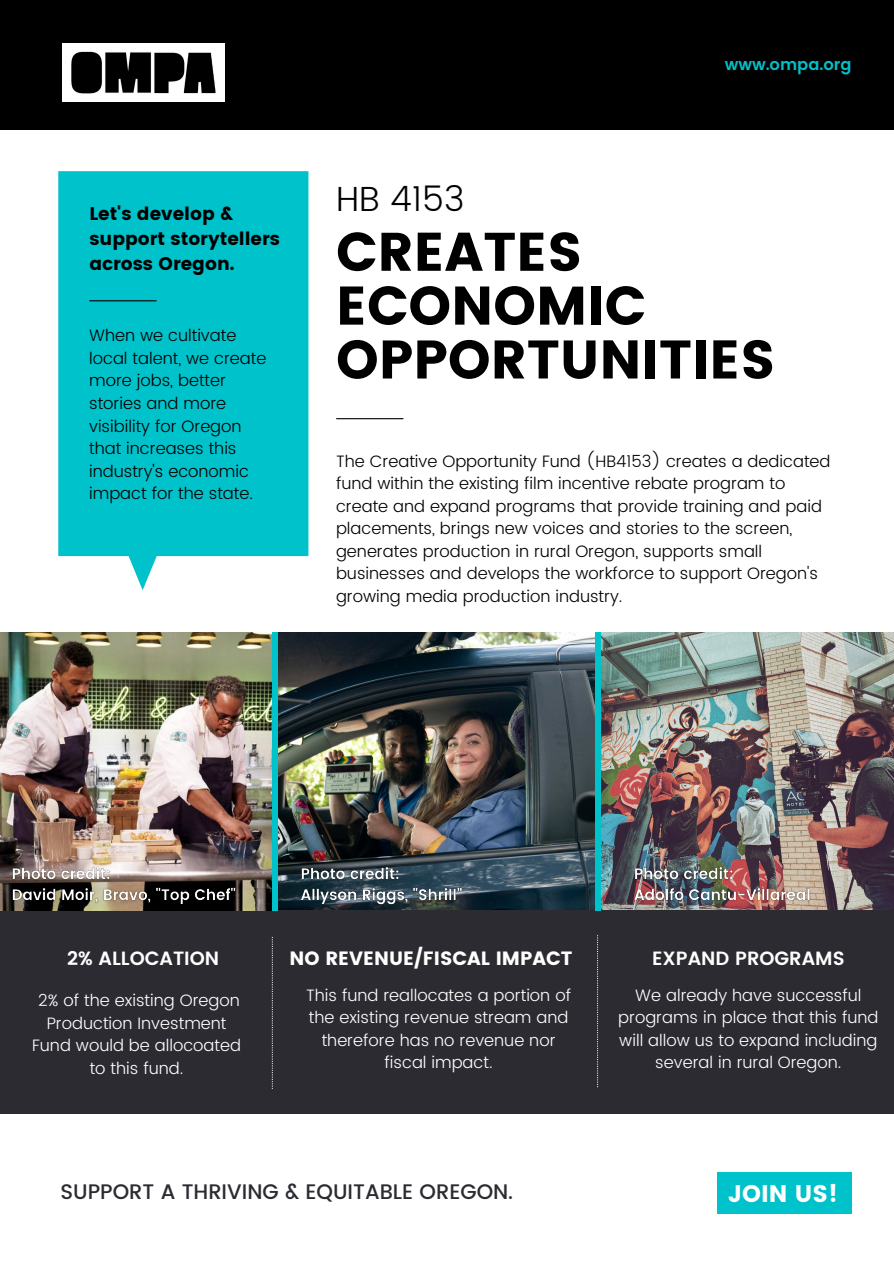
<style>
.page{position:relative;width:894px;height:1264px;background:#fff}
.page>*{position:absolute;margin:0;border:0;box-sizing:border-box;transform-origin:0 0}
.t1{font:54.15px/53.8px "Poppins";color:#000}
.t2{font:300 34.8px "Poppins";color:#000}
.t3{font:24px "Poppins";color:#fff}
.t4{font:500 21px "Poppins";color:#2d2b32}
.t5{font:600 19.2px "Poppins";color:#fff}
.t6{font:19.2px "Poppins";color:#fff}
.t7{font:18.3px/24.8px "Poppins";color:#000}
.t8{font:300 16.5px/22.5px "Poppins";color:#000}
.t9{font:300 16.5px/22.5px "Poppins";color:#fff;text-align:center}
.t10{font:600 16.2px "Poppins";color:#00c2cb}
</style>
<div class="page">
<img style="left:600px;top:632px;width:293px;height:278px">
<img style="left:278px;top:632px;width:317px;height:278px">
<div style="left:0;top:0;width:893px;height:130px;background:#000"></div>
<div style="left:0;top:910px;width:893px;height:203px;background:#2d2b32"></div>
<svg style="left:58px;top:171px;width:250px;height:419px;background:#14c6cf"></svg>
<hr style="left:90px;top:300px;width:66px;height:1px;background:#000">
<hr style="left:336px;top:418px;width:67px;height:1px;background:#000">
<div style="left:717px;top:1172px;width:134px;height:42px;background:#00c2cb"></div>
<svg style="left:272px;top:937px;width:1px;height:151px"></svg>
<svg style="left:597px;top:935px;width:1px;height:152px"></svg>
<img style="left:62px;top:44px;width:163px;height:57px">
<img style="left:0;top:632px;width:278px;height:278px">
<div style="left:272px;top:632px;width:5px;height:278px;background:#00c2cb"></div>
<div style="left:595px;top:632px;width:5px;height:278px;background:#00c2cb"></div>
<img style="left:629px;top:857px;width:185px;height:53px">
<img style="left:7px;top:857px;width:233px;height:54px">
<img style="left:296px;top:857px;width:171px;height:53px">
<p class="t7" style="left:89px;top:202px;width:145px">Let's develop &amp;</p>
<p class="t2" style="left:336px;top:179px;width:130px">HB 4153</p>
<p class="t10" style="left:724px;top:54px;width:128px">www.ompa.org</p>
<p class="t7" style="left:89px;top:226px;width:192px">support storytellers across Oregon.</p>
<p class="t1" style="left:336px;top:225px;width:248px">CREATES</p>
<p class="t1" style="left:336px;top:279px;width:441px">ECONOMIC<br>OPPORTUNITIES</p>
<p class="t8" style="left:89px;top:324px;width:179px">When we cultivate local talent, we create more jobs, better stories and more visibility for Oregon that increases this industry's economic impact for the state.</p>
<p class="t8" style="left:336px;top:450px;width:496px">The Creative Opportunity Fund (HB4153) creates a dedicated fund within the existing film incentive rebate program to create and expand programs that provide training and paid placements, brings new voices and stories to the screen, generates production in rural Oregon, supports small businesses and develops the workforce to support Oregon's growing media production industry.</p>
<p class="t6" style="left:289px;top:946px;width:284px">NO REVENUE/FISCAL IMPACT</p>
<p class="t9" style="left:306px;top:983px;width:266px">This fund reallocates a portion of the existing revenue stream and therefore has no revenue nor fiscal impact.</p>
<p class="t5" style="left:67px;top:946px;width:153px">2% ALLOCATION</p>
<p class="t5" style="left:652px;top:946px;width:194px">EXPAND PROGRAMS</p>
<p class="t9" style="left:32px;top:989px;width:210px">2% of the existing Oregon<br>Production Investment<br>Fund would be allocoated to this fund.</p>
<p class="t9" style="left:618px;top:983px;width:262px">We already have successful programs in place that this fund will allow us to expand including several in rural Oregon.</p>
<p class="t4" style="left:61px;top:1179px;width:454px">SUPPORT A THRIVING &amp; EQUITABLE OREGON.</p>
<p class="t3" style="left:727px;top:1179px;width:112px">JOIN US!</p>
</div>
